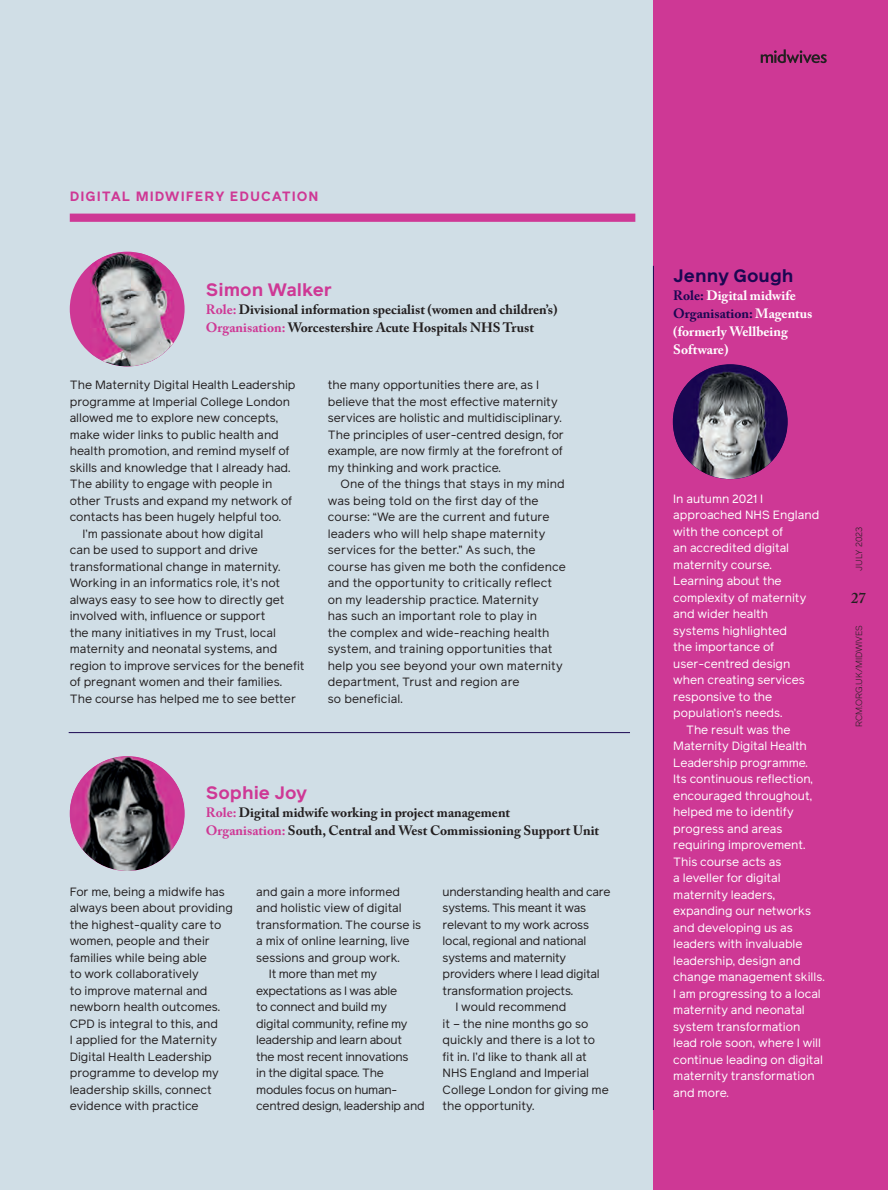
<style>
.page{position:relative;width:888px;height:1190px;background:#d0dee6}
.page>*{position:absolute;margin:0;border:0;box-sizing:border-box;transform-origin:0 0}
.t1{font:700 18px "Reader Pro";color:#ce3895}
.t2{font:700 18px "Reader Pro";color:#1b0752}
.t3{font:600 15px "Adobe Caslon Pro";color:#231f20}
.t4{font:700 13.5px/18px "Adobe Caslon Pro";color:#231f20}
.t5{font:700 13.5px/18px "Adobe Caslon Pro";color:#fff}
.t6{font:700 13.5px "Reader Pro";letter-spacing:.07em;color:#ce3895}
.t7{font:12px/16.5px "Reader Pro";color:#231f20}
.t8{font:12px "Reader Pro";color:#fff}
.t9{font:12px "Reader Pro";letter-spacing:-.02em;color:#231f20}
.t10{font:300 9px "Reader Pro";color:#231f20}
.s1{color:#ce3895}
.s2{color:#1b0752}
</style>
<div class="page">
<div style="left:653px;top:0;width:235px;height:1190px;background:#ce3895"></div>
<div style="left:70px;top:214px;width:565px;height:8px;background:#ce3895"></div>
<img style="left:673px;top:364px;width:115px;height:115px;border-radius:50%">
<img style="left:70px;top:756px;width:115px;height:115px;border-radius:50%">
<div style="left:70px;top:252px;width:115px;height:114px;background:#ce3895;border-radius:50%"></div>
<img style="left:90px;top:253px;width:84px;height:113px">
<svg style="left:653px;top:265px;width:1px;height:845px"></svg>
<hr style="left:69px;top:732px;width:561px;height:1px;background:#1b0752">
<svg style="left:761px;top:49px;width:66px;height:14px"></svg>
<p class="t6" style="left:70px;top:191px;width:250px">DIGITAL MIDWIFERY EDUCATION</p>
<h1 class="t1" style="left:206px;top:283px;width:127px">Simon Walker</h1>
<p class="t4" style="left:206px;top:302px;width:353px"><span class="s1">Role:</span> Divisional information specialist (women and children’s)<br><span class="s1">Organisation:</span> Worcestershire Acute Hospitals NHS Trust</p>
<p class="t7" style="left:70px;top:378px;width:227px">The Maternity Digital Health Leadership</p>
<p class="t7" style="left:70px;top:394px;width:222px">programme at Imperial College London</p>
<p class="t7" style="left:70px;top:411px;width:210px">allowed me to explore new concepts,</p>
<p class="t7" style="left:70px;top:427px;width:211px">make wider links to public health and</p>
<p class="t7" style="left:70px;top:444px;width:221px">health promotion, and remind myself of</p>
<p class="t7" style="left:70px;top:460px;width:222px">skills and knowledge that I already had.</p>
<p class="t7" style="left:70px;top:477px;width:204px">The ability to engage with people in</p>
<p class="t7" style="left:70px;top:493px;width:224px">other Trusts and expand my network of</p>
<p class="t7" style="left:70px;top:510px;width:213px">contacts has been hugely helpful too.</p>
<p class="t7" style="left:83px;top:526px;width:182px">I’m passionate about how digital</p>
<p class="t7" style="left:70px;top:543px;width:190px">can be used to support and drive</p>
<p class="t7" style="left:70px;top:559px;width:212px">transformational change in maternity.</p>
<p class="t7" style="left:70px;top:576px;width:212px">Working in an informatics role, it’s not</p>
<p class="t7" style="left:70px;top:592px;width:216px">always easy to see how to directly get</p>
<p class="t7" style="left:70px;top:609px;width:197px">involved with, influence or support</p>
<p class="t7" style="left:70px;top:625px;width:208px">the many initiatives in my Trust, local</p>
<p class="t7" style="left:70px;top:642px;width:209px">maternity and neonatal systems, and</p>
<p class="t7" style="left:70px;top:658px;width:236px">region to improve services for the benefit</p>
<p class="t7" style="left:70px;top:675px;width:214px">of pregnant women and their families.</p>
<p class="t7" style="left:70px;top:691px;width:228px">The course has helped me to see better</p>
<p class="t7" style="left:328px;top:378px;width:238px">the many opportunities there are, as I believe that the most effective maternity services are holistic and multidisciplinary.<br>The principles of user-centred design, for example, are now firmly at the forefront of my thinking and work practice.</p>
<p class="t7" style="left:328px;top:477px;width:240px;text-indent:13px">One of the things that stays in my mind was being told on the first day of the course: “We are the current and future leaders who will help shape maternity services for the better.” As such, the course has given me both the confidence and the opportunity to critically reflect on my leadership practice. Maternity<br>has such an important role to play in<br>the complex and wide-reaching health system, and training opportunities that help you see beyond your own maternity department, Trust and region are<br>so beneficial.</p>
<h1 class="t1" style="left:206px;top:786px;width:103px">Sophie Joy</h1>
<p class="t4" style="left:206px;top:805px;width:395px"><span class="s1">Role:</span> Digital midwife working in project management<br><span class="s1">Organisation:</span> South, Central and West Commissioning Support Unit</p>
<p class="t7" style="left:70px;top:884px;width:165px">For me, being a midwife has always been about providing the highest-quality care to women, people and their families while being able<br>to work collaboratively<br>to improve maternal and newborn health outcomes.<br>CPD is integral to this, and<br>I applied for the Maternity<br>Digital Health Leadership programme to develop my leadership skills, connect evidence with practice</p>
<p class="t7" style="left:256px;top:884px;width:145px">and gain a more informed</p>
<p class="t7" style="left:256px;top:901px;width:147px">and holistic view of digital</p>
<p class="t7" style="left:256px;top:917px;width:167px">transformation. The course is</p>
<p class="t7" style="left:256px;top:934px;width:155px">a mix of online learning, live</p>
<p class="t7" style="left:256px;top:950px;width:145px">sessions and group work.</p>
<p class="t9" style="left:269px;top:969px;width:110px">It more than met my</p>
<p class="t9" style="left:256px;top:986px;width:142px">expectations as I was able</p>
<p class="t9" style="left:256px;top:1002px;width:133px">to connect and build my</p>
<p class="t9" style="left:256px;top:1019px;width:153px">digital community, refine my</p>
<p class="t9" style="left:256px;top:1035px;width:147px">leadership and learn about</p>
<p class="t9" style="left:256px;top:1052px;width:154px">the most recent innovations</p>
<p class="t9" style="left:256px;top:1068px;width:129px">in the digital space. The</p>
<p class="t9" style="left:256px;top:1085px;width:143px">modules focus on human-</p>
<p class="t9" style="left:256px;top:1101px;width:170px">centred design, leadership and</p>
<p class="t9" style="left:443px;top:887px;width:169px">understanding health and care</p>
<p class="t9" style="left:443px;top:903px;width:145px">systems. This meant it was</p>
<p class="t9" style="left:443px;top:920px;width:148px">relevant to my work across</p>
<p class="t9" style="left:443px;top:936px;width:145px">local, regional and national</p>
<p class="t9" style="left:443px;top:953px;width:125px">systems and maternity</p>
<p class="t9" style="left:443px;top:969px;width:158px">providers where I lead digital</p>
<p class="t9" style="left:443px;top:986px;width:132px">transformation projects.</p>
<p class="t7" style="left:455px;top:1000px;width:112px">I would recommend</p>
<p class="t7" style="left:443px;top:1016px;width:147px">it – the nine months go so</p>
<p class="t7" style="left:443px;top:1033px;width:154px">quickly and there is a lot to</p>
<p class="t7" style="left:443px;top:1049px;width:146px">fit in. I’d like to thank all at</p>
<p class="t7" style="left:443px;top:1066px;width:148px">NHS England and Imperial</p>
<p class="t7" style="left:443px;top:1082px;width:168px">College London for giving me</p>
<p class="t7" style="left:443px;top:1099px;width:93px">the opportunity.</p>
<h1 class="t2" style="left:673px;top:269px;width:122px">Jenny Gough</h1>
<p class="t5" style="left:673px;top:288px;width:141px"><span class="s2">Role:</span> Digital midwife<br><span class="s2">Organisation:</span> Magentus (formerly Wellbeing<br>Software)</p>
<p class="t8" style="left:673px;top:494px;width:91px">In autumn 2021 I</p>
<p class="t8" style="left:673px;top:510px;width:148px">approached NHS England</p>
<p class="t8" style="left:673px;top:527px;width:111px">with the concept of</p>
<p class="t8" style="left:673px;top:543px;width:117px">an accredited digital</p>
<p class="t8" style="left:673px;top:560px;width:100px">maternity course.</p>
<p class="t8" style="left:673px;top:576px;width:110px">Learning about the</p>
<p class="t8" style="left:673px;top:593px;width:135px">complexity of maternity</p>
<p class="t8" style="left:673px;top:609px;width:96px">and wider health</p>
<p class="t8" style="left:673px;top:626px;width:115px">systems highlighted</p>
<p class="t8" style="left:673px;top:642px;width:102px">the importance of</p>
<p class="t8" style="left:673px;top:659px;width:119px">user-centred design</p>
<p class="t8" style="left:673px;top:675px;width:133px">when creating services</p>
<p class="t8" style="left:673px;top:692px;width:101px">responsive to the</p>
<p class="t8" style="left:673px;top:708px;width:111px">population’s needs.</p>
<p class="t8" style="left:686px;top:725px;width:106px">The result was the</p>
<p class="t8" style="left:673px;top:741px;width:135px">Maternity Digital Health</p>
<p class="t8" style="left:673px;top:758px;width:136px">Leadership programme.</p>
<p class="t8" style="left:673px;top:774px;width:141px">Its continuous reflection,</p>
<p class="t8" style="left:673px;top:791px;width:140px">encouraged throughout,</p>
<p class="t8" style="left:673px;top:807px;width:122px">helped me to identify</p>
<p class="t8" style="left:673px;top:824px;width:111px">progress and areas</p>
<p class="t8" style="left:673px;top:840px;width:134px">requiring improvement.</p>
<p class="t8" style="left:673px;top:857px;width:110px">This course acts as</p>
<p class="t8" style="left:673px;top:873px;width:109px">a leveller for digital</p>
<p class="t8" style="left:673px;top:890px;width:103px">maternity leaders,</p>
<p class="t8" style="left:673px;top:906px;width:139px">expanding our networks</p>
<p class="t8" style="left:673px;top:923px;width:121px">and developing us as</p>
<p class="t8" style="left:673px;top:939px;width:131px">leaders with invaluable</p>
<p class="t8" style="left:673px;top:956px;width:129px">leadership, design and</p>
<p class="t8" style="left:673px;top:972px;width:153px">change management skills.</p>
<p class="t8" style="left:673px;top:989px;width:149px">I am progressing to a local</p>
<p class="t8" style="left:673px;top:1005px;width:133px">maternity and neonatal</p>
<p class="t8" style="left:673px;top:1022px;width:129px">system transformation</p>
<p class="t8" style="left:673px;top:1038px;width:149px">lead role soon, where I will</p>
<p class="t8" style="left:673px;top:1055px;width:151px">continue leading on digital</p>
<p class="t8" style="left:673px;top:1071px;width:143px">maternity transformation</p>
<p class="t8" style="left:673px;top:1088px;width:57px">and more.</p>
<p class="t10" style="left:856px;top:570px;width:46px;rotate:-90deg">JULY 2023</p>
<p class="t3" style="left:851px;top:592px;width:16px">27</p>
<p class="t10" style="left:856px;top:727px;width:104px;rotate:-90deg">RCM.ORG.UK/MIDWIVES</p>
</div>
